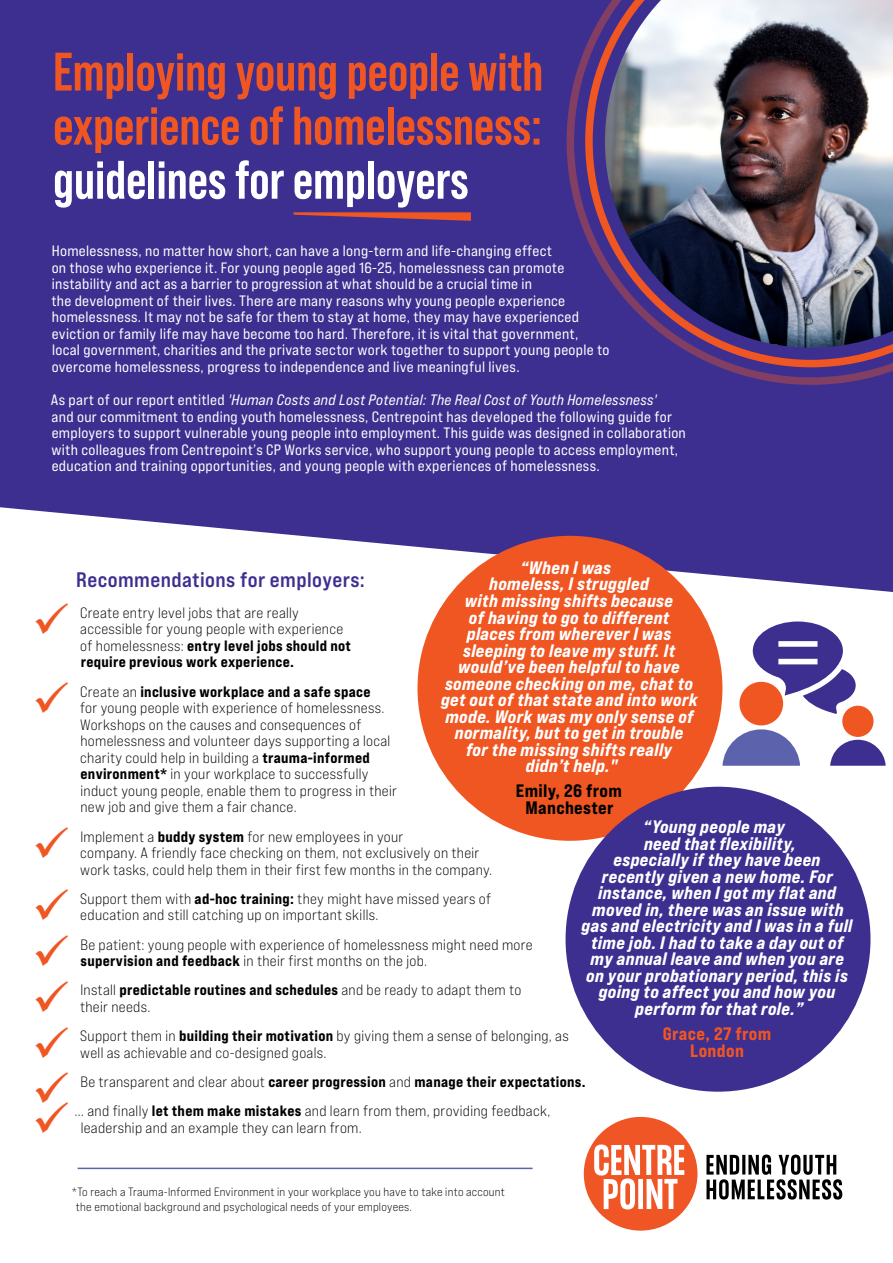
<style>
.page{position:relative;width:893px;height:1263px;background:#fff}
.page>*{position:absolute;margin:0;border:0;box-sizing:border-box;transform-origin:0 0}
.t1{font:700 54px/54px "Bebas Neue Pro";color:#f05622}
.t2{font:700 54px "Bebas Neue Pro";color:#fff}
.t3{font:21px "Bebas Neue Pro Exp Bd";letter-spacing:.02em;color:#3d2f90}
.t4{font:18px/16.5px "Bebas Neue Pro Exp Eb It";letter-spacing:.02em;color:#fff;text-align:center}
.t5{font:18px/16.5px "Bebas Neue Pro Exp Eb";letter-spacing:.02em;color:#000;text-align:center}
.t6{font:18px/16.5px "Bebas Neue Pro Exp Eb";letter-spacing:.02em;color:#f05622;text-align:center}
.t7{font:15px/16.5px "Bebas Neue Pro Exp Bk";letter-spacing:.02em;color:#000}
.t8{font:15px/16.5px "Bebas Neue Pro Exp Rg";letter-spacing:.02em;color:#fff}
.t9{font:15px/16.5px "Bebas Neue Pro Exp Eb";letter-spacing:.02em;color:#000}
.t10{font:15px "Bebas Neue Pro Exp It";letter-spacing:.02em;color:#fff}
.t11{font:12px/15px "Bebas Neue Pro Exp Bk";letter-spacing:.02em;color:#000}
.s1{font-family:"Bebas Neue Pro Exp Rg"}
.s2{font-family:"Bebas Neue Pro Exp Bk"}
.s3{font-family:"Bebas Neue Pro Exp Eb"}
</style>
<div class="page">
<svg style="left:0;top:0;width:893px;height:592px;background:#4c3f99"></svg>
<svg style="left:722px;top:729px;width:78px;height:37px"></svg>
<div style="left:842px;top:706px;width:31px;height:31px;background:#f05622;border-radius:50%"></div>
<svg style="left:830px;top:740px;width:56px;height:26px"></svg>
<svg style="left:753px;top:621px;width:103px;height:93px"></svg>
<div style="left:739px;top:682px;width:44px;height:43px;background:#f05622;border-radius:50%"></div>
<div style="left:417px;top:536px;width:305px;height:305px;background:#f05622;border-radius:50%"></div>
<div style="left:566px;top:787px;width:304px;height:305px;background:#3d2f90;border-radius:50%"></div>
<svg style="left:706px;top:1154px;width:136px;height:45px"></svg>
<div style="left:584px;top:1117px;width:113px;height:113px;background:#f05625;border-radius:50%"></div>
<svg style="left:594px;top:1144px;width:90px;height:65px"></svg>
<svg style="left:294px;top:212px;width:177px;height:9px;background:#a8464d"></svg>
<svg style="left:567px;top:0;width:326px;height:385px;background:#4a3187"></svg>
<svg style="left:585px;top:0;width:308px;height:367px;background:#653776"></svg>
<img style="left:605px;top:0;width:288px;height:348px">
<hr style="left:78px;top:1167px;width:455px;height:2px;background:#5c62ac">
<h1 class="t1" style="left:53px;top:44px;width:491px">Employing young people with experience of homelessness:</h1>
<h1 class="t2" style="left:53px;top:149px;width:417px">guidelines for employers</h1>
<p class="t8" style="left:51px;top:243px;width:560px">Homelessness, no matter how short, can have a long-term and life-changing effect<br>on those who experience it. For young people aged 16-25, homelessness can promote instability and act as a barrier to progression at what should be a crucial time in<br>the development of their lives. There are many reasons why young people experience homelessness. It may not be safe for them to stay at home, they may have experienced eviction or family life may have become too hard. Therefore, it is vital that government, local government, charities and the private sector work together to support young people to overcome homelessness, progress to independence and live meaningful lives.</p>
<p class="t10" style="left:51px;top:391px;width:607px"><span class="s1">As part of our report entitled</span> 'Human Costs and Lost Potential: The Real Cost of Youth Homelessness'</p>
<p class="t8" style="left:52px;top:408px;width:636px">and our commitment to ending youth homelessness, Centrepoint has developed the following guide for employers to support vulnerable young people into employment. This guide was designed in collaboration with colleagues from Centrepoint’s CP Works service, who support young people to access employment, education and training opportunities, and young people with experiences of homelessness.</p>
<p class="t4" style="left:441px;top:559px;width:258px">“When I was<br>homeless, I struggled<br>with missing shifts because<br>of having to go to different<br>places from wherever I was sleeping to leave my stuff. It would’ve been helpful to have someone checking on me, chat to get out of that state and into work mode. Work was my only sense of normality, but to get in trouble<br>for the missing shifts really<br>didn’t help."</p>
<p class="t5" style="left:516px;top:782px;width:108px">Emily, 26 from<br>Manchester</p>
<p class="t4" style="left:582px;top:818px;width:272px">“Young people may<br>need that flexibility,<br>especially if they have been recently given a new home. For instance, when I got my flat and moved in, there was an issue with gas and electricity and I was in a full time job. I had to take a day out of my annual leave and when you are on your probationary period, this is going to affect you and how you perform for that role.”</p>
<p class="t6" style="left:663px;top:1025px;width:110px">Grace, 27 from<br>London</p>
<h2 class="t3" style="left:76px;top:567px;width:290px">Recommendations for employers:</h2>
<p class="t7" style="left:80px;top:604px;width:265px">Create entry level jobs that are really accessible for young people with experience</p>
<p class="t9" style="left:80px;top:637px;width:272px"><span class="s2">of homelessness:</span> entry level jobs should not require previous work experience.</p>
<p class="t9" style="left:80px;top:683px;width:292px"><span class="s2">Create an</span> inclusive workplace and a safe space</p>
<p class="t7" style="left:80px;top:699px;width:318px">for young people with experience of homelessness.<br>Workshops on the causes and consequences of homelessness and volunteer days supporting a local charity could help in building a <span class="s3">trauma-informed environment*</span> in your workplace to successfully induct young people, enable them to progress in their new job and give them a fair chance.</p>
<p class="t7" style="left:80px;top:828px;width:413px">Implement a <span class="s3">buddy system</span> for new employees in your<br>company. A friendly face checking on them, not exclusively on their work tasks, could help them in their first few months in the company.</p>
<p class="t7" style="left:80px;top:890px;width:412px">Support them with <span class="s3">ad-hoc training:</span> they might have missed years of education and still catching up on important skills.</p>
<p class="t7" style="left:80px;top:936px;width:454px">Be patient: young people with experience of homelessness might need more <span class="s3">supervision and feedback</span> in their first months on the job.</p>
<p class="t9" style="left:80px;top:981px;width:443px"><span class="s2">Install</span> predictable routines and schedules <span class="s2">and be ready to adapt them to</span></p>
<p class="t7" style="left:80px;top:992px;width:490px;line-height:29.2px">their needs.<br>Support them in <span class="s3">building their motivation</span> by giving them a sense of belonging, as</p>
<p class="t7" style="left:80px;top:1044px;width:248px">well as achievable and co-designed goals.</p>
<p class="t9" style="left:80px;top:1073px;width:507px"><span class="s2">Be transparent and clear about</span> career progression <span class="s2">and</span> manage their expectations.</p>
<p class="t7" style="left:81px;top:1102px;width:471px;text-indent:-6px">… and finally <span class="s3">let them make mistakes</span> and learn from them, providing feedback, leadership and an example they can learn from.</p>
<p class="t11" style="left:76px;top:1184px;width:431px;text-indent:-4px">*To reach a Trauma-Informed Environment in your workplace you have to take into account the emotional background and psychological needs of your employees.</p>
</div>
